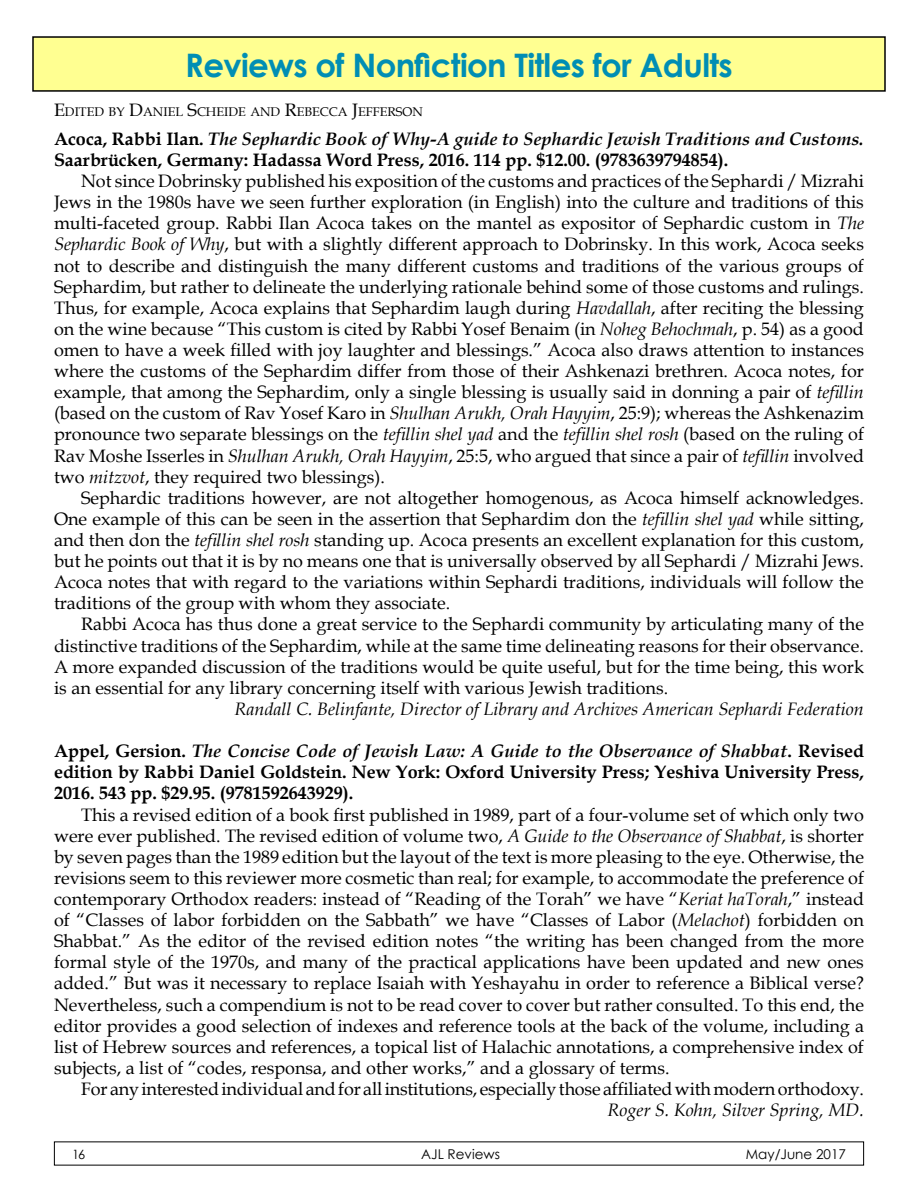
<style>
.page{position:relative;width:918px;height:1188px;background:#fff}
.page>*{position:absolute;margin:0;border:0;box-sizing:border-box;transform-origin:0 0}
.t1{font:700 32.4px "Century Gothic";letter-spacing:-.02em;color:#008eb4}
.t2{font:18px/21.1px "Book Antiqua";color:#000;text-align:justify}
.t3{font:700 18px/21.1px "Book Antiqua";color:#000}
.t4{font:italic 18px "Book Antiqua";color:#000}
.t5{font:13.5px "Century Gothic";color:#000}
.t6{font:12.9px "Century Gothic";color:#000}
.t7{font:12.6px "Book Antiqua";color:#000}
.s1{font-size:18px}
.s2{font-style:italic}
</style>
<div class="page">
<div style="left:33px;top:37px;width:852px;height:54px;background:#ffff91"></div>
<div style="left:32px;top:36px;width:854px;height:56px;border:2px solid #000"></div>
<h1 class="t1" style="left:185px;top:41px;width:549px">Reviews of Nonfiction Titles for Adults</h1>
<p class="t7" style="left:54px;top:103px;width:370px"><span class="s1">E</span>DITED BY <span class="s1">D</span>ANIEL <span class="s1">S</span>CHEIDE AND <span class="s1">R</span>EBECCA <span class="s1">J</span>EFFERSON</p>
<p class="t3" style="left:54px;top:128px;width:811px">Acoca, Rabbi Ilan. <span class="s2">The Sephardic Book of Why-A guide to Sephardic Jewish Traditions and Customs.<br></span>Saarbrücken, Germany: Hadassa Word Press, 2016. 114 pp. $12.00. (9783639794854).</p>
<p class="t2" style="left:54px;top:170px;width:812px;text-indent:27px">Not since Dobrinsky published his exposition of the customs and practices of the Sephardi / Mizrahi Jews in the 1980s have we seen further exploration (in English) into the culture and traditions of this multi-faceted group. Rabbi Ilan Acoca takes on the mantel as expositor of Sephardic custom in <span class="s2">The Sephardic Book of Why</span>, but with a slightly different approach to Dobrinsky. In this work, Acoca seeks not to describe and distinguish the many different customs and traditions of the various groups of Sephardim, but rather to delineate the underlying rationale behind some of those customs and rulings.<br>Thus, for example, Acoca explains that Sephardim laugh during <span class="s2">Havdallah</span>, after reciting the blessing on the wine because “This custom is cited by Rabbi Yosef Benaim (in <span class="s2">Noheg Behochmah</span>, p. 54) as a good omen to have a week filled with joy laughter and blessings.” Acoca also draws attention to instances where the customs of the Sephardim differ from those of their Ashkenazi brethren. Acoca notes, for example, that among the Sephardim, only a single blessing is usually said in donning a pair of <span class="s2">tefillin </span>(based on the custom of Rav Yosef Karo in <span class="s2">Shulhan Arukh, Orah Hayyim</span>, 25:9); whereas the Ashkenazim pronounce two separate blessings on the <span class="s2">tefillin shel yad</span> and the <span class="s2">tefillin shel rosh</span> (based on the ruling of Rav Moshe Isserles in <span class="s2">Shulhan Arukh, Orah Hayyim</span>, 25:5, who argued that since a pair of <span class="s2">tefillin</span> involved two <span class="s2">mitzvot</span>, they required two blessings).</p>
<p class="t2" style="left:54px;top:487px;width:812px;text-indent:27px">Sephardic traditions however, are not altogether homogenous, as Acoca himself acknowledges.<br>One example of this can be seen in the assertion that Sephardim don the <span class="s2">tefillin shel yad</span> while sitting, and then don the <span class="s2">tefillin shel rosh</span> standing up. Acoca presents an excellent explanation for this custom, but he points out that it is by no means one that is universally observed by all Sephardi / Mizrahi Jews.<br>Acoca notes that with regard to the variations within Sephardi traditions, individuals will follow the traditions of the group with whom they associate.</p>
<p class="t2" style="left:54px;top:613px;width:812px;text-indent:27px">Rabbi Acoca has thus done a great service to the Sephardi community by articulating many of the distinctive traditions of the Sephardim, while at the same time delineating reasons for their observance.<br>A more expanded discussion of the traditions would be quite useful, but for the time being, this work is an essential for any library concerning itself with various Jewish traditions.</p>
<p class="t4" style="left:235px;top:696px;width:631px">Randall C. Belinfante, Director of Library and Archives American Sephardi Federation</p>
<p class="t3" style="left:54px;top:740px;width:812px;text-align:justify">Appel, Gersion. <span class="s2">The Concise Code of Jewish Law: A Guide to the Observance of Shabbat</span>. Revised edition by Rabbi Daniel Goldstein. New York: Oxford University Press; Yeshiva University Press, 2016. 543 pp. $29.95. (9781592643929).</p>
<p class="t2" style="left:54px;top:803px;width:812px;text-indent:27px">This a revised edition of a book first published in 1989, part of a four-volume set of which only two were ever published. The revised edition of volume two, <span class="s2">A Guide to the Observance of Shabbat</span>, is shorter by seven pages than the 1989 edition but the layout of the text is more pleasing to the eye. Otherwise, the revisions seem to this reviewer more cosmetic than real; for example, to accommodate the preference of contemporary Orthodox readers: instead of “Reading of the Torah” we have “<span class="s2">Keriat haTorah</span>,” instead of “Classes of labor forbidden on the Sabbath” we have “Classes of Labor (<span class="s2">Melachot</span>) forbidden on Shabbat.” As the editor of the revised edition notes “the writing has been changed from the more formal style of the 1970s, and many of the practical applications have been updated and new ones added.” But was it necessary to replace Isaiah with Yeshayahu in order to reference a Biblical verse?<br>Nevertheless, such a compendium is not to be read cover to cover but rather consulted. To this end, the editor provides a good selection of indexes and reference tools at the back of the volume, including a list of Hebrew sources and references, a topical list of Halachic annotations, a comprehensive index of subjects, a list of “codes, responsa, and other works,” and a glossary of terms.</p>
<p class="t2" style="left:81px;top:1078px;width:785px">For any interested individual and for all institutions, especially those affiliated with modern orthodoxy.</p>
<p class="t4" style="left:607px;top:1097px;width:258px">Roger S. Kohn, Silver Spring, MD.</p>
<p class="t6" style="left:72px;top:1145px;width:15px">16</p>
<p class="t5" style="left:421px;top:1144px;width:80px">AJL Reviews</p>
<p class="t5" style="left:746px;top:1144px;width:102px">May/June 2017</p>
</div>
